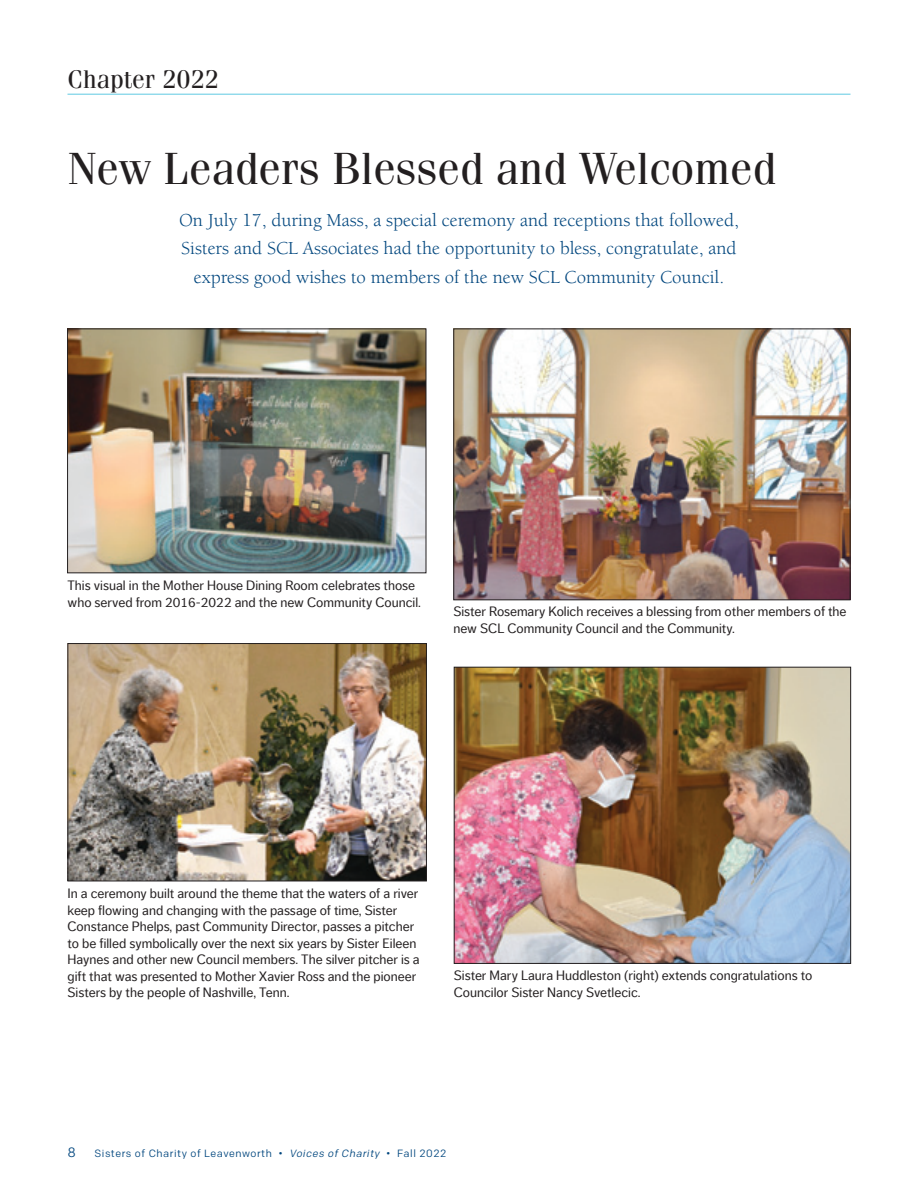
<style>
.page{position:relative;width:918px;height:1188px;background:#fff}
.page>*{position:absolute;margin:0;border:0;box-sizing:border-box;transform-origin:0 0}
.t1{font:45px "Fenice";color:#231f20}
.t2{font:25.5px "Fenice";color:#231f20}
.t3{font:18.75px/28.5px "Berkeley";color:#00467e;text-align:center}
.t4{font:13.5px/16.5px "Dagny Offc";color:#231f20}
.t5{font:13.5px "Colfax";color:#00467e}
.t6{font:10.5px "Colfax";letter-spacing:.05em;color:#00467e}
.s1{font-style:italic}
</style>
<div class="page">
<hr style="left:68px;top:94px;width:782px;height:1px;background:#5fcae3">
<img style="left:69px;top:330px;width:355px;height:241px">
<div style="left:67px;top:328px;width:359px;height:245px;border:1px solid #231f20"></div>
<img style="left:455px;top:330px;width:394px;height:268px">
<div style="left:453px;top:328px;width:398px;height:272px;border:1px solid #231f20"></div>
<img style="left:456px;top:669px;width:393px;height:293px">
<div style="left:454px;top:667px;width:397px;height:297px;border:1px solid #231f20"></div>
<img style="left:70px;top:645px;width:355px;height:234px">
<div style="left:68px;top:643px;width:359px;height:238px;border:1px solid #231f20"></div>
<h2 class="t2" style="left:68px;top:64px;width:153px">Chapter 2022</h2>
<h1 class="t1" style="left:68px;top:142px;width:710px">New Leaders Blessed and Welcomed</h1>
<h3 class="t3" style="left:179px;top:206px;width:561px">On July 17, during Mass, a special ceremony and receptions that followed,<br>Sisters and SCL Associates had the opportunity to bless, congratulate, and express good wishes to members of the new SCL Community Council.</h3>
<p class="t4" style="left:68px;top:578px;width:355px">This visual in the Mother House Dining Room celebrates those who served from 2016-2022 and the new Community Council.</p>
<p class="t4" style="left:453px;top:604px;width:395px">Sister Rosemary Kolich receives a blessing from other members of the new SCL Community Council and the Community.</p>
<p class="t4" style="left:68px;top:886px;width:354px">In a ceremony built around the theme that the waters of a river keep flowing and changing with the passage of time, Sister Constance Phelps, past Community Director, passes a pitcher to be filled symbolically over the next six years by Sister Eileen Haynes and other new Council members. The silver pitcher is a gift that was presented to Mother Xavier Ross and the pioneer Sisters by the people of Nashville, Tenn.</p>
<p class="t4" style="left:454px;top:968px;width:360px">Sister Mary Laura Huddleston (right) extends congratulations to<br>Councilor Sister Nancy Svetlecic.</p>
<p class="t5" style="left:68px;top:1144px;width:10px">8</p>
<p class="t6" style="left:95px;top:1147px;width:353px">Sisters of Charity of Leavenworth • <span class="s1">Voices of Charity</span> • Fall 2022</p>
</div>
